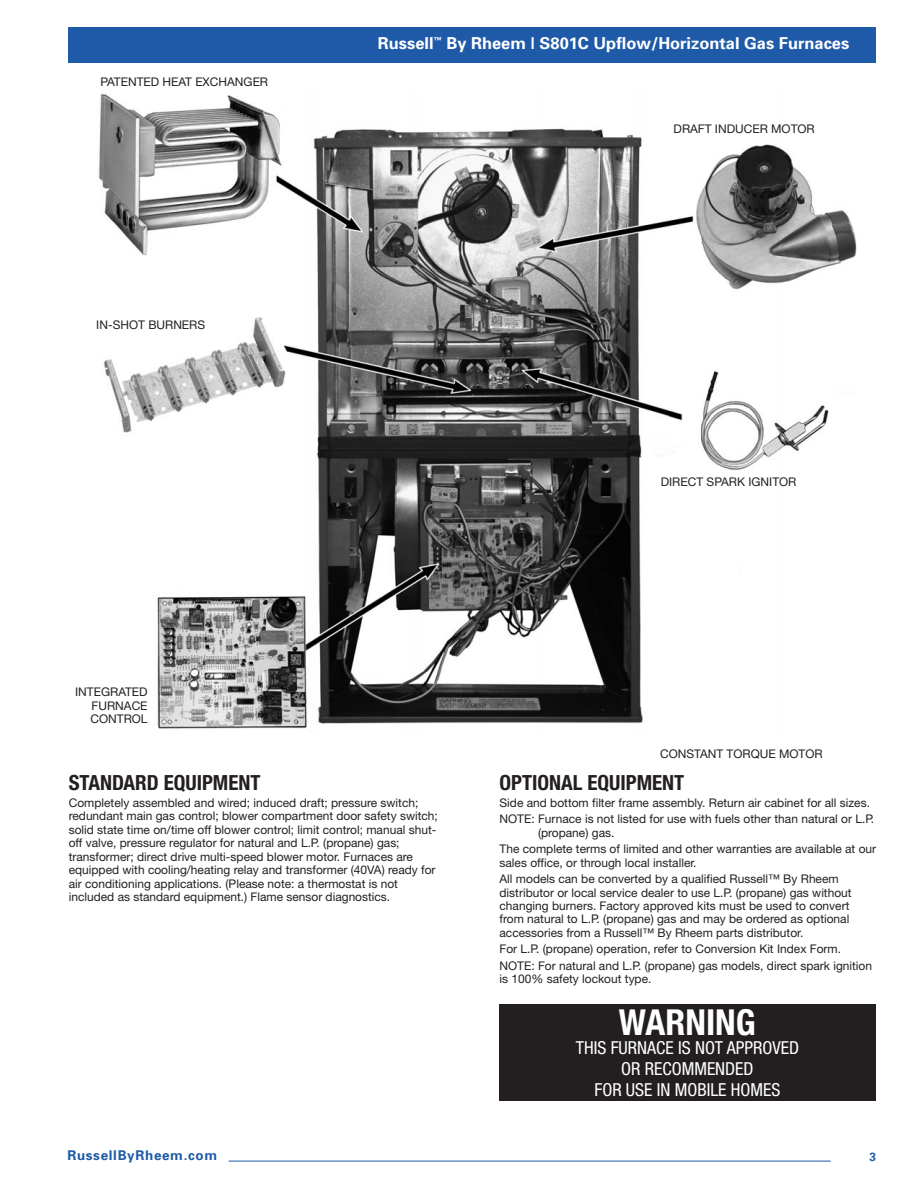
<style>
.page{position:relative;width:918px;height:1188px;background:#fff}
.page>*{position:absolute;margin:0;border:0;box-sizing:border-box;transform-origin:0 0}
.t1{font:700 condensed 35.85px "Helvetica Neue";color:#fff}
.t2{font:700 condensed 20.85px "Helvetica Neue";color:#231f20}
.t3{font:condensed 18px "Helvetica Neue";color:#fff}
.t4{font:700 16.5px "Univers";color:#fff}
.t5{font:700 13.5px "Univers";letter-spacing:.05em;color:#1f5aa8}
.t6{font:12px/13.5px "Helvetica Neue";color:#231f20}
.t7{font:700 12px "Univers";color:#1f5aa8}
</style>
<div class="page">
<img style="left:98px;top:94px;width:759px;height:635px">
<div style="left:69px;top:27px;width:807px;height:36px;background:#1f5aa8"></div>
<hr style="left:229px;top:1161px;width:602px;height:1px;background:#1f5aa8">
<div style="left:499px;top:1005px;width:377px;height:96px;background:#231f20"></div>
<p class="t6" style="left:100px;top:76px;width:169px">PATENTED HEAT EXCHANGER</p>
<p class="t6" style="left:96px;top:319px;width:110px">IN-SHOT BURNERS</p>
<p class="t6" style="left:90px;top:686px;width:59px;text-align:justify;text-indent:-15px">INTEGRATED FURNACE CONTROL</p>
<p class="t4" style="left:378px;top:37px;width:473px">Russell<sup>™</sup> By Rheem | S801C Upflow/Horizontal Gas Furnaces</p>
<p class="t6" style="left:674px;top:123px;width:143px">DRAFT INDUCER MOTOR</p>
<p class="t6" style="left:661px;top:476px;width:137px">DIRECT SPARK IGNITOR</p>
<p class="t6" style="left:660px;top:748px;width:164px">CONSTANT TORQUE MOTOR</p>
<p class="t2" style="left:69px;top:776px;width:193px">STANDARD EQUIPMENT</p>
<p class="t6" style="left:69px;top:797px;width:371px">Completely assembled and wired; induced draft; pressure switch; redundant main gas control; blower compartment door safety switch; solid state time on/time off blower control; limit control; manual shut&shy;off valve, pressure regulator for natural and L.P. (propane) gas; transformer; direct drive multi-speed blower motor. Furnaces are equipped with cooling/heating relay and transformer (40VA) ready for air conditioning applications. (Please note: a thermostat is not included as standard equipment.) Flame sensor diagnostics.</p>
<p class="t2" style="left:500px;top:776px;width:186px">OPTIONAL EQUIPMENT</p>
<p class="t6" style="left:500px;top:797px;width:372px">Side and bottom filter frame assembly. Return air cabinet for all sizes.</p>
<p class="t6" style="left:538px;top:813px;width:338px;text-indent:-38px">NOTE: Furnace is not listed for use with fuels other than natural or L.P. (propane) gas.</p>
<p class="t6" style="left:500px;top:843px;width:378px">The complete terms of limited and other warranties are available at our sales office, or through local installer.</p>
<p class="t6" style="left:500px;top:873px;width:354px">All models can be converted by a qualified Russell™ By Rheem distributor or local service dealer to use L.P. (propane) gas without changing burners. Factory approved kits must be used to convert from natural to L.P. (propane) gas and may be ordered as optional accessories from a Russell™ By Rheem parts distributor.</p>
<p class="t6" style="left:500px;top:943px;width:343px">For L.P. (propane) operation, refer to Conversion Kit Index Form.</p>
<p class="t6" style="left:500px;top:960px;width:374px">NOTE: For natural and L.P. (propane) gas models, direct spark ignition is 100% safety lockout type.</p>
<p class="t1" style="left:619px;top:1009px;width:138px">WARNING</p>
<p class="t3" style="left:576px;top:1042px;width:225px">THIS FURNACE IS NOT APPROVED</p>
<p class="t3" style="left:621px;top:1063px;width:134px">OR RECOMMENDED</p>
<p class="t3" style="left:594px;top:1083px;width:187px">FOR USE IN MOBILE HOMES</p>
<p class="t5" style="left:67px;top:1151px;width:151px">RussellByRheem.com</p>
<p class="t7" style="left:870px;top:1152px;width:8px">3</p>
</div>
